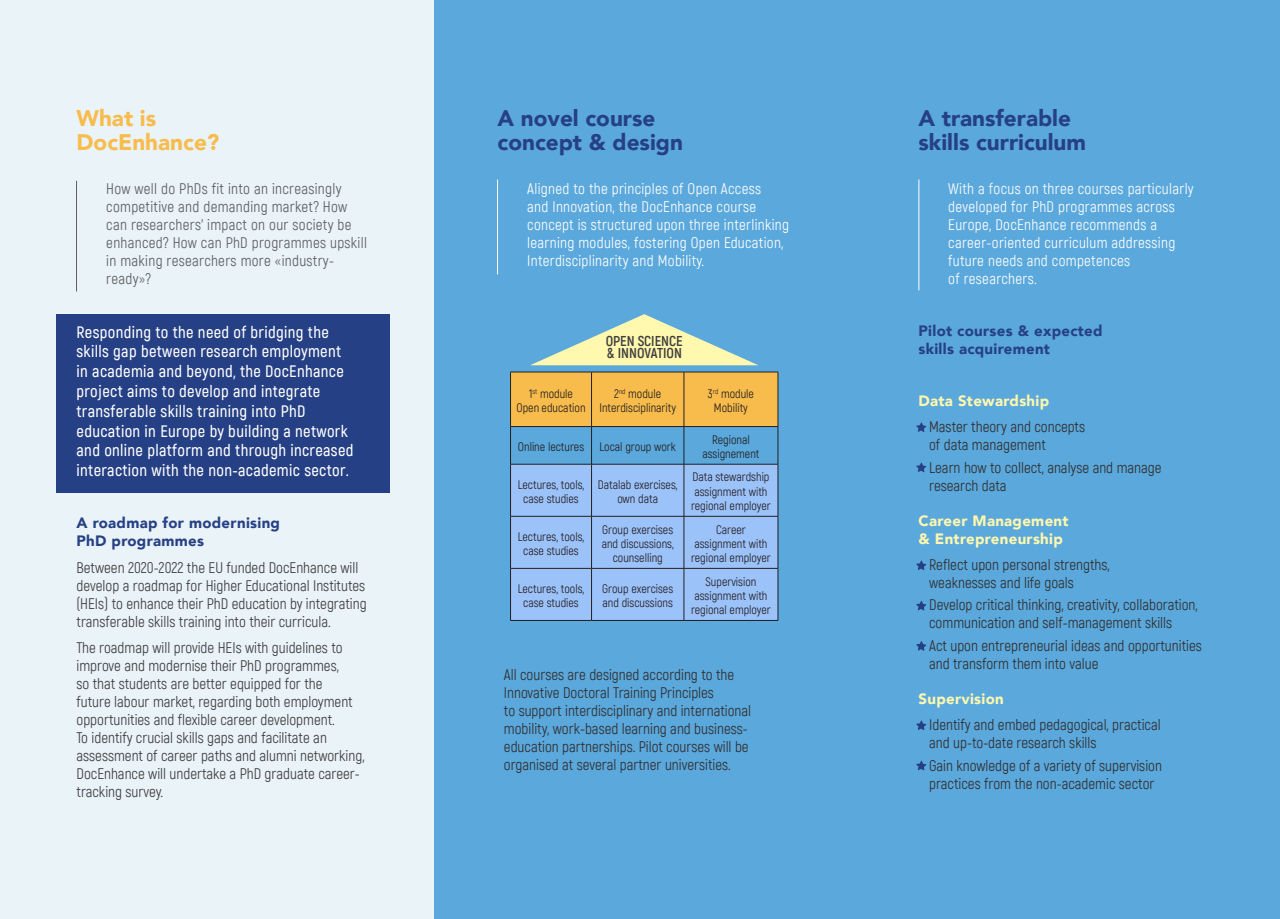
<style>
.page{position:relative;width:1280px;height:919px;background:#fff}
.page>*{position:absolute;margin:0;border:0;box-sizing:border-box;transform-origin:0 0}
.t1{font:900 22.5px/24px "Avenir";color:#264085}
.t2{font:900 22.5px/24px "Avenir";color:#f8bc4c}
.t3{font:600 16.5px/19.8px "Akrobat";letter-spacing:.02em;color:#fff}
.t4{font:15px/18px "Akrobat";color:#312f30}
.t5{font:15px/18px "Akrobat";color:#3e3e3f}
.t6{font:15px/18px "Akrobat";letter-spacing:.02em;color:#fff}
.t7{font:15px/18px "Akrobat";letter-spacing:.02em;color:#5b5f60}
.t8{font:900 15px/18px "Avenir";letter-spacing:.02em;color:#264085}
.t9{font:900 15px/18px "Avenir";letter-spacing:.02em;color:#fff8ae}
.t10{font:700 14.25px/12px "Akrobat";color:#3e3e3f}
.t11{font:12px/14.4px "Akrobat";color:#231f20;text-align:center}
</style>
<div class="page">
<div style="left:434px;top:0;width:846px;height:918px;background:#5ba8dc"></div>
<div style="left:0;top:0;width:434px;height:918px;background:#eaf3f8"></div>
<hr style="left:76px;top:181px;width:1px;height:110px;background:#5b5f60">
<hr style="left:497px;top:179px;width:1px;height:95px;background:#fff">
<hr style="left:918px;top:179px;width:1px;height:111px;background:#fff">
<div style="left:57px;top:314px;width:333px;height:178px;background:#264085"></div>
<div style="left:511px;top:373px;width:267px;height:53px;background:#f8bc4c"></div>
<div style="left:511px;top:465px;width:267px;height:155px;background:#9cc2fa"></div>
<hr style="left:591px;top:372px;width:93px;height:1px;background:#231f20">
<hr style="left:684px;top:372px;width:94px;height:1px;background:#231f20">
<hr style="left:684px;top:372px;width:1px;height:54px;background:#231f20">
<hr style="left:778px;top:372px;width:1px;height:54px;background:#231f20">
<hr style="left:591px;top:426px;width:93px;height:1px;background:#231f20">
<hr style="left:684px;top:426px;width:94px;height:1px;background:#231f20">
<hr style="left:684px;top:426px;width:1px;height:38px;background:#231f20">
<hr style="left:778px;top:426px;width:1px;height:38px;background:#231f20">
<hr style="left:591px;top:464px;width:93px;height:1px;background:#231f20">
<hr style="left:591px;top:464px;width:1px;height:52px;background:#231f20">
<hr style="left:684px;top:464px;width:94px;height:1px;background:#231f20">
<hr style="left:684px;top:464px;width:1px;height:52px;background:#231f20">
<hr style="left:778px;top:464px;width:1px;height:52px;background:#231f20">
<hr style="left:510px;top:516px;width:81px;height:1px;background:#231f20">
<hr style="left:510px;top:516px;width:1px;height:52px;background:#231f20">
<hr style="left:591px;top:516px;width:93px;height:1px;background:#231f20">
<hr style="left:591px;top:516px;width:1px;height:52px;background:#231f20">
<hr style="left:684px;top:516px;width:94px;height:1px;background:#231f20">
<hr style="left:684px;top:516px;width:1px;height:52px;background:#231f20">
<hr style="left:778px;top:516px;width:1px;height:52px;background:#231f20">
<hr style="left:510px;top:568px;width:81px;height:1px;background:#231f20">
<hr style="left:510px;top:568px;width:1px;height:52px;background:#231f20">
<hr style="left:591px;top:568px;width:93px;height:1px;background:#231f20">
<hr style="left:591px;top:568px;width:1px;height:52px;background:#231f20">
<hr style="left:684px;top:568px;width:94px;height:1px;background:#231f20">
<hr style="left:684px;top:568px;width:1px;height:52px;background:#231f20">
<hr style="left:778px;top:568px;width:1px;height:52px;background:#231f20">
<hr style="left:510px;top:620px;width:81px;height:1px;background:#231f20">
<hr style="left:591px;top:620px;width:93px;height:1px;background:#231f20">
<hr style="left:684px;top:620px;width:94px;height:1px;background:#231f20">
<hr style="left:510px;top:372px;width:81px;height:1px;background:#231f20">
<hr style="left:510px;top:372px;width:1px;height:54px;background:#231f20">
<hr style="left:591px;top:372px;width:1px;height:54px;background:#231f20">
<hr style="left:510px;top:426px;width:81px;height:1px;background:#231f20">
<hr style="left:510px;top:426px;width:1px;height:38px;background:#231f20">
<hr style="left:591px;top:426px;width:1px;height:38px;background:#231f20">
<hr style="left:510px;top:464px;width:81px;height:1px;background:#231f20">
<hr style="left:510px;top:464px;width:1px;height:52px;background:#231f20">
<svg style="left:531px;top:314px;width:227px;height:51px"></svg>
<svg style="left:916px;top:422px;width:10px;height:10px"></svg>
<svg style="left:916px;top:462px;width:10px;height:10px"></svg>
<svg style="left:916px;top:560px;width:10px;height:10px"></svg>
<svg style="left:916px;top:601px;width:10px;height:9px"></svg>
<svg style="left:916px;top:641px;width:10px;height:10px"></svg>
<svg style="left:916px;top:720px;width:10px;height:10px"></svg>
<svg style="left:916px;top:760px;width:10px;height:10px"></svg>
<p class="t2" style="left:77px;top:106px;width:144px">What is<br>DocEnhance?</p>
<p class="t7" style="left:106px;top:179px;width:262px">How well do PhDs fit into an increasingly competitive and demanding market? How can researchers’ impact on our society be enhanced? How can PhD programmes upskill in making researchers more «industry&shy;ready»?</p>
<p class="t3" style="left:77px;top:322px;width:278px">Responding to the need of bridging the skills gap between research employment in academia and beyond, the DocEnhance project aims to develop and integrate transferable skills training into PhD education in Europe by building a network and online platform and through increased interaction with the non-academic sector.</p>
<p class="t8" style="left:77px;top:513px;width:205px">A roadmap for modernising<br>PhD programmes</p>
<p class="t5" style="left:77px;top:558px;width:292px">Between 2020-2022 the EU funded DocEnhance will develop a roadmap for Higher Educational Institutes (HEIs) to enhance their PhD education by integrating transferable skills training into their curricula.</p>
<p class="t5" style="left:77px;top:639px;width:290px">The roadmap will provide HEIs with guidelines to improve and modernise their PhD programmes,<br>so that students are better equipped for the<br>future labour market, regarding both employment opportunities and flexible career development.<br>To identify crucial skills gaps and facilitate an assessment of career paths and alumni networking, DocEnhance will undertake a PhD graduate career&shy;tracking survey.</p>
<p class="t1" style="left:497px;top:106px;width:187px">A novel course concept &amp; design</p>
<p class="t6" style="left:527px;top:179px;width:263px">Aligned to the principles of Open Access<br>and Innovation, the DocEnhance course concept is structured upon three interlinking learning modules, fostering Open Education, Interdisciplinarity and Mobility.</p>
<p class="t10" style="left:606px;top:334px;width:79px">OPEN SCIENCE &amp; INNOVATION</p>
<p class="t11" style="left:529px;top:386px;width:45px">1<sup>st</sup> module</p>
<p class="t11" style="left:516px;top:400px;width:70px">Open education</p>
<p class="t11" style="left:614px;top:386px;width:49px">2<sup>nd</sup> module</p>
<p class="t11" style="left:599px;top:400px;width:78px">Interdisciplinarity</p>
<p class="t11" style="left:518px;top:439px;width:68px">Online lectures</p>
<p class="t11" style="left:599px;top:439px;width:78px">Local group work</p>
<p class="t11" style="left:518px;top:477px;width:68px">Lectures, tools, case studies</p>
<p class="t11" style="left:598px;top:477px;width:81px">Datalab exercises,</p>
<p class="t11" style="left:617px;top:491px;width:42px">own data</p>
<p class="t11" style="left:708px;top:386px;width:48px">3<sup>rd</sup> module</p>
<p class="t11" style="left:714px;top:400px;width:35px">Mobility</p>
<p class="t11" style="left:712px;top:432px;width:39px">Regional</p>
<p class="t11" style="left:702px;top:447px;width:58px">assignement</p>
<p class="t11" style="left:691px;top:470px;width:81px;text-align:left">Data stewardship assignment with regional employer</p>
<p class="t11" style="left:518px;top:529px;width:68px">Lectures, tools, case studies</p>
<p class="t11" style="left:602px;top:522px;width:74px">Group exercises and discussions, counselling</p>
<p class="t11" style="left:691px;top:522px;width:81px">Career assignment with regional employer</p>
<p class="t11" style="left:518px;top:581px;width:68px">Lectures, tools, case studies</p>
<p class="t11" style="left:602px;top:581px;width:72px;text-align:left">Group exercises and discussions</p>
<p class="t11" style="left:691px;top:574px;width:81px">Supervision assignment with regional employer</p>
<p class="t4" style="left:504px;top:665px;width:249px">All courses are designed according to the Innovative Doctoral Training Principles<br>to support interdisciplinary and international mobility, work-based learning and business&shy;education partnerships. Pilot courses will be organised at several partner universities.</p>
<p class="t1" style="left:918px;top:106px;width:169px">A transferable skills curriculum</p>
<p class="t6" style="left:948px;top:179px;width:247px">With a focus on three courses particularly developed for PhD programmes across Europe, DocEnhance recommends a career-oriented curriculum addressing future needs and competences<br>of researchers.</p>
<p class="t8" style="left:918px;top:321px;width:186px">Pilot courses &amp; expected</p>
<p class="t8" style="left:918px;top:339px;width:133px">skills acquirement</p>
<p class="t9" style="left:918px;top:391px;width:132px">Data Stewardship</p>
<p class="t4" style="left:929px;top:418px;width:157px">Master theory and concepts of data management</p>
<p class="t4" style="left:929px;top:458px;width:234px">Learn how to collect, analyse and manage research data</p>
<p class="t9" style="left:918px;top:511px;width:152px">Career Management &amp; Entrepreneurship</p>
<p class="t4" style="left:929px;top:556px;width:182px">Reflect upon personal strengths,</p>
<p class="t4" style="left:929px;top:574px;width:146px">weaknesses and life goals</p>
<p class="t4" style="left:929px;top:596px;width:270px">Develop critical thinking, creativity, collaboration,</p>
<p class="t4" style="left:929px;top:614px;width:245px">communication and self-management skills</p>
<p class="t4" style="left:929px;top:636px;width:274px">Act upon entrepreneurial ideas and opportunities</p>
<p class="t4" style="left:929px;top:654px;width:171px">and transform them into value</p>
<p class="t9" style="left:918px;top:689px;width:87px">Supervision</p>
<p class="t4" style="left:929px;top:716px;width:233px">Identify and embed pedagogical, practical</p>
<p class="t4" style="left:929px;top:734px;width:169px">and up-to-date research skills</p>
<p class="t4" style="left:929px;top:756px;width:234px">Gain knowledge of a variety of supervision</p>
<p class="t4" style="left:929px;top:774px;width:227px">practices from the non-academic sector</p>
</div>
